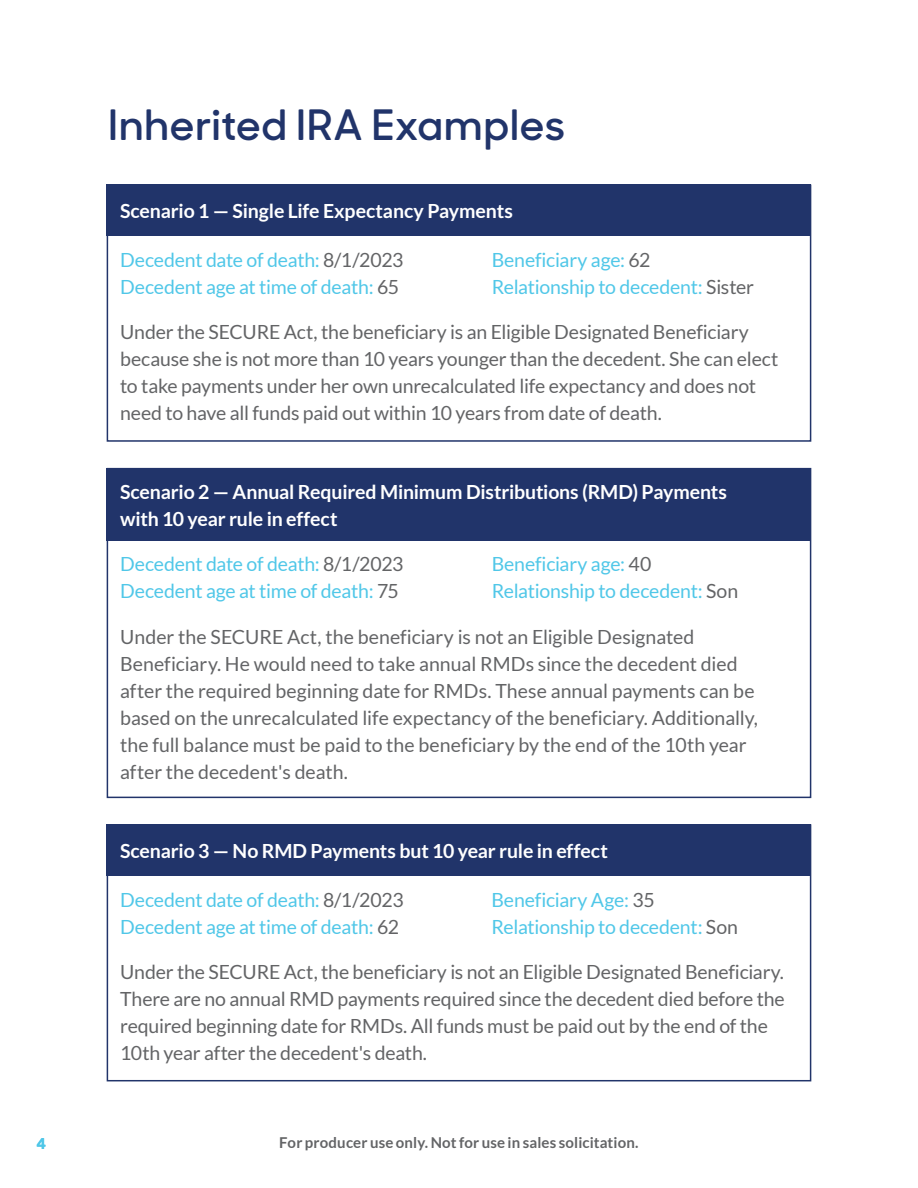
<style>
.page{position:relative;width:918px;height:1188px;background:#fff}
.page>*{position:absolute;margin:0;border:0;box-sizing:border-box;transform-origin:0 0}
.t1{font:600 42px "MM Sharp Sans";letter-spacing:.02em;color:#21346a}
.t2{font:19.5px/27px "Lato";letter-spacing:-.005em;color:#636466}
.t3{font:19.5px/27px "Lato";letter-spacing:-.015em;color:#50c7e8}
.t4{font:700 19.5px/27px "Lato";letter-spacing:-.01em;color:#fff}
.t5{font:700 15px "Lato";letter-spacing:.01em;color:#636466}
.t6{font:700 15px "MM Sharp Sans";color:#50c7e8}
.s1{color:#636466}
</style>
<div class="page">
<div style="left:107px;top:185px;width:704px;height:51px;background:#21346a"></div>
<div style="left:107px;top:824px;width:704px;height:52px;background:#21346a"></div>
<div style="left:107px;top:468px;width:704px;height:73px;background:#21346a"></div>
<div style="left:107px;top:185px;width:704px;height:257px;border:2px solid #21346a"></div>
<div style="left:107px;top:468px;width:704px;height:330px;border:2px solid #21346a"></div>
<div style="left:107px;top:824px;width:704px;height:257px;border:2px solid #21346a"></div>
<p class="t6" style="left:37px;top:1131px;width:11px">4</p>
<h1 class="t1" style="left:108px;top:92px;width:458px">Inherited IRA Examples</h1>
<p class="t4" style="left:120px;top:197px;width:394px">Scenario 1 — Single Life Expectancy Payments</p>
<p class="t3" style="left:120px;top:246px;width:285px">Decedent date of death: <span class="s1">8/1/2023<br></span>Decedent age at time of death: <span class="s1">65</span></p>
<p class="t3" style="left:492px;top:246px;width:264px">Beneficiary age: <span class="s1">62<br></span>Relationship to decedent: <span class="s1">Sister</span></p>
<p class="t2" style="left:120px;top:319px;width:660px">Under the SECURE Act, the beneficiary is an Eligible Designated Beneficiary because she is not more than 10 years younger than the decedent. She can elect to take payments under her own unrecalculated life expectancy and does not need to have all funds paid out within 10 years from date of death.</p>
<p class="t4" style="left:120px;top:478px;width:609px">Scenario 2 — Annual Required Minimum Distributions (RMD) Payments with 10 year rule in effect</p>
<p class="t3" style="left:120px;top:551px;width:285px">Decedent date of death: <span class="s1">8/1/2023<br></span>Decedent age at time of death: <span class="s1">75</span></p>
<p class="t3" style="left:492px;top:551px;width:248px">Beneficiary age: <span class="s1">40<br></span>Relationship to decedent: <span class="s1">Son</span></p>
<p class="t2" style="left:120px;top:623px;width:639px">Under the SECURE Act, the beneficiary is not an Eligible Designated Beneficiary. He would need to take annual RMDs since the decedent died after the required beginning date for RMDs. These annual payments can be based on the unrecalculated life expectancy of the beneficiary. Additionally, the full balance must be paid to the beneficiary by the end of the 10th year after the decedent's death.</p>
<p class="t4" style="left:120px;top:837px;width:489px">Scenario 3 — No RMD Payments but 10 year rule in effect</p>
<p class="t3" style="left:120px;top:886px;width:285px">Decedent date of death: <span class="s1">8/1/2023<br></span>Decedent age at time of death: <span class="s1">62</span></p>
<p class="t3" style="left:491px;top:886px;width:248px">Beneficiary Age: <span class="s1">35<br></span>Relationship to decedent: <span class="s1">Son</span></p>
<p class="t2" style="left:120px;top:959px;width:666px">Under the SECURE Act, the beneficiary is not an Eligible Designated Beneficiary.<br>There are no annual RMD payments required since the decedent died before the required beginning date for RMDs. All funds must be paid out by the end of the 10th year after the decedent's death.</p>
<p class="t5" style="left:279px;top:1134px;width:361px">For producer use only. Not for use in sales solicitation.</p>
</div>
